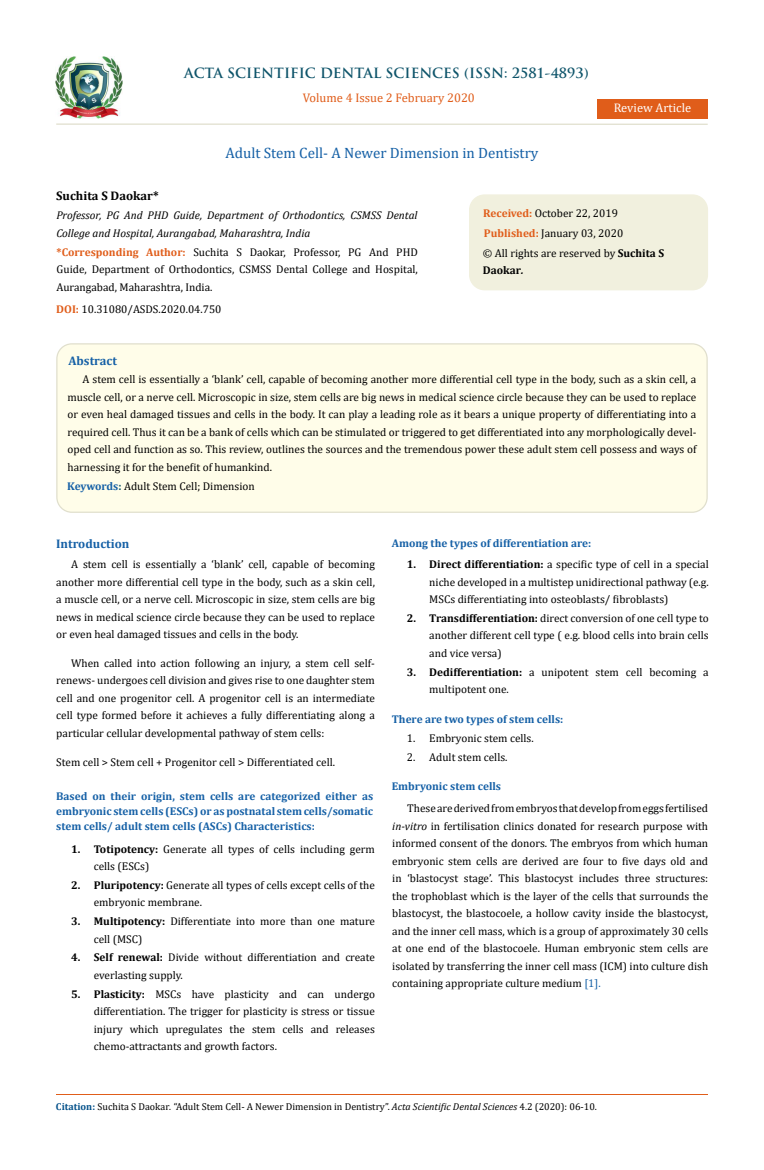
<style>
.page{position:relative;width:764px;height:1170px;background:#fff}
.page>*{position:absolute;margin:0;border:0;box-sizing:border-box;transform-origin:0 0}
.t1{font:15px "Cambria";color:#1560a6}
.t2{font:700 13.75px "Trajan Pro";color:#0e546a}
.t3{font:12.5px "Cambria";color:#e05d1a}
.t4{font:700 12.5px "Cambria";color:#1560a6}
.t5{font:700 12.5px "Cambria";color:#000}
.t6{font:12.5px "Cambria";color:#fff}
.t7{font:11.25px/17.5px "Cambria";color:#000;text-align:justify}
.t8{font:700 11.25px/15px "Cambria";color:#1560a6;text-align:justify}
.t9{font:italic 11.25px/17.5px "Cambria";color:#000}
.t10{font:700 11.25px "Cambria";color:#000}
.t11{font:10px "Cambria";color:#000}
.s1{font-weight:700;color:#e05d1a}
.s2{font-weight:700}
.s3{font-style:italic}
.s4{font-weight:700;color:#1560a6}
.s5{font-weight:700;color:#0e546a}
.s6{color:#1560a6}
.s7{font-weight:700;color:#035089}
</style>
<div class="page">
<img style="left:56px;top:57px;width:66px;height:61px">
<div style="left:597px;top:99px;width:110px;height:20px;background:#e05d1a"></div>
<div style="left:57px;top:344px;width:650px;height:168px;background:#fffde9;border-radius:15px"></div>
<div style="left:56px;top:343px;width:652px;height:170px;border:1px solid #e0dfcd;border-radius:15px"></div>
<div style="left:469px;top:195px;width:238px;height:95px;background:#f1f0de;border-radius:15px"></div>
<div style="left:469px;top:194px;width:239px;height:96px;border:1px solid #f1f0de;border-radius:15px"></div>
<hr style="left:56px;top:123px;width:651px;height:2px;background:#e0dfcd">
<hr style="left:57px;top:1095px;width:651px;height:1px;background:#e05d1a">
<p class="t2" style="left:184px;top:64px;width:406px">ACTA SCIENTIFIC DENTAL SCIENCES (ISSN: 2581-4893)</p>
<p class="t3" style="left:303px;top:91px;width:174px">Volume 4 Issue 2 February 2020</p>
<h1 class="t1" style="left:225px;top:144px;width:314px">Adult Stem Cell- A Newer Dimension in Dentistry</h1>
<p class="t6" style="left:614px;top:100px;width:79px">Review Article</p>
<p class="t5" style="left:56px;top:187px;width:104px">Suchita S Daokar*</p>
<p class="t9" style="left:56px;top:206px;width:363px">Professor, PG And PHD Guide, Department of Orthodontics, CSMSS Dental<br>College and Hospital, Aurangabad, Maharashtra, India</p>
<p class="t7" style="left:57px;top:243px;width:363px"><span class="s1">*Corresponding Author:</span> Suchita S Daokar, Professor, PG And PHD Guide, Department of Orthodontics, CSMSS Dental College and Hospital, Aurangabad, Maharashtra, India.</p>
<p class="t7" style="left:56px;top:300px;width:167px"><span class="s1">DOI:</span> 10.31080/ASDS.2020.04.750</p>
<p class="t4" style="left:68px;top:352px;width:50px">Abstract</p>
<p class="t7" style="left:483px;top:203px;width:183px;line-height:20.1px;text-align:left"><span class="s1">Received:</span> October 22, 2019<br><span class="s1">Published:</span> January 03, 2020<br>© All rights are reserved by <span class="s2">Suchita S</span></p>
<p class="t10" style="left:483px;top:262px;width:42px">Daokar<span class="s3">.</span></p>
<p class="t7" style="left:68px;top:371px;width:630px;text-indent:15px">A stem cell is essentially a ‘blank’ cell, capable of becoming another more differential cell type in the body, such as a skin cell, a muscle cell, or a nerve cell. Microscopic in size, stem cells are big news in medical science circle because they can be used to replace or even heal damaged tissues and cells in the body. It can play a leading role as it bears a unique property of differentiating into a required cell. Thus it can be a bank of cells which can be stimulated or triggered to get differentiated into any morphologically devel&shy;oped cell and function as so. This review, outlines the sources and the tremendous power these adult stem cell possess and ways of harnessing it for the benefit of humankind.</p>
<p class="t7" style="left:67px;top:477px;width:189px"><span class="s4">Keywords</span><span class="s5">:</span> Adult Stem Cell; Dimension</p>
<p class="t4" style="left:56px;top:535px;width:75px">Introduction</p>
<p class="t7" style="left:56px;top:555px;width:320px;text-indent:15px">A stem cell is essentially a ‘blank’ cell, capable of becoming another more differential cell type in the body, such as a skin cell, a muscle cell, or a nerve cell. Microscopic in size, stem cells are big news in medical science circle because they can be used to replace or even heal damaged tissues and cells in the body.</p>
<p class="t7" style="left:56px;top:654px;width:320px;text-indent:15px">When called into action following an injury, a stem cell self&shy;renews- undergoes cell division and gives rise to one daughter stem cell and one progenitor cell. A progenitor cell is an intermediate cell type formed before it achieves a fully differentiating along a particular cellular developmental pathway of stem cells:</p>
<p class="t7" style="left:56px;top:753px;width:280px">Stem cell &gt; Stem cell + Progenitor cell &gt; Differentiated cell.</p>
<p class="t8" style="left:56px;top:789px;width:318px">Based on their origin, stem cells are categorized either as embryonic stem cells (ESCs) or as postnatal stem cells/somatic stem cells/ adult stem cells (ASCs) Characteristics:</p>
<p class="t7" style="left:94px;top:840px;width:283px;text-indent:-22px"><span class="s2">1. Totipotency:</span> Generate all types of cells including germ cells (ESCs)</p>
<p class="t7" style="left:94px;top:876px;width:283px;text-indent:-22px"><span class="s2">2. Pluripotency:</span> Generate all types of cells except cells of the embryonic membrane.</p>
<p class="t7" style="left:94px;top:912px;width:283px;text-indent:-22px"><span class="s2">3. Multipotency:</span> Differentiate into more than one mature cell (MSC)</p>
<p class="t7" style="left:94px;top:949px;width:283px;text-indent:-22px"><span class="s2">4. Self renewal:</span> Divide without differentiation and create everlasting supply.</p>
<p class="t7" style="left:94px;top:985px;width:283px;text-indent:-22px"><span class="s2">5. Plasticity:</span> MSCs have plasticity and can undergo differentiation. The trigger for plasticity is stress or tissue injury which upregulates the stem cells and releases chemo-attractants and growth factors.</p>
<p class="t8" style="left:392px;top:535px;width:201px">Among the types of differentiation are:</p>
<p class="t7" style="left:429px;top:555px;width:281px;text-indent:-22px"><span class="s2">1. Direct differentiation:</span> a specific type of cell in a special niche developed in a multistep unidirectional pathway (e.g.<br>MSCs differentiating into osteoblasts/ fibroblasts)</p>
<p class="t7" style="left:429px;top:609px;width:281px;text-indent:-22px"><span class="s2">2. Transdifferentiation:</span> direct conversion of one cell type to another different cell type ( e.g. blood cells into brain cells and vice versa)</p>
<p class="t7" style="left:429px;top:663px;width:281px;text-indent:-22px"><span class="s2">3. Dedifferentiation:</span> a unipotent stem cell becoming a multipotent one.</p>
<p class="t8" style="left:392px;top:712px;width:173px">There are two types of stem cells:</p>
<p class="t7" style="left:407px;top:729px;width:128px">1. Embryonic stem cells.</p>
<p class="t7" style="left:407px;top:748px;width:102px">2. Adult stem cells.</p>
<p class="t8" style="left:392px;top:778px;width:111px">Embryonic stem cells</p>
<p class="t7" style="left:392px;top:799px;width:317px;text-indent:15px">These are derived from embryos that develop from eggs fertilised <span class="s3">in-vitro</span> in fertilisation clinics donated for research purpose with informed consent of the donors. The embryos from which human embryonic stem cells are derived are four to five days old and in ‘blastocyst stage’. This blastocyst includes three structures: the trophoblast which is the layer of the cells that surrounds the blastocyst, the blastocoele, a hollow cavity inside the blastocyst, and the inner cell mass, which is a group of approximately 30 cells at one end of the blastocoele. Human embryonic stem cells are isolated by transferring the inner cell mass (ICM) into culture dish containing appropriate culture medium <span class="s6">[1].</span></p>
<p class="t11" style="left:56px;top:1101px;width:542px"><span class="s7">Citation:</span> Suchita S Daokar<span class="s3">.</span> “Adult Stem Cell- A Newer Dimension in Dentistry”. <span class="s3">Acta Scientific Dental Sciences</span> 4.2 (2020): 06-10.</p>
</div>
